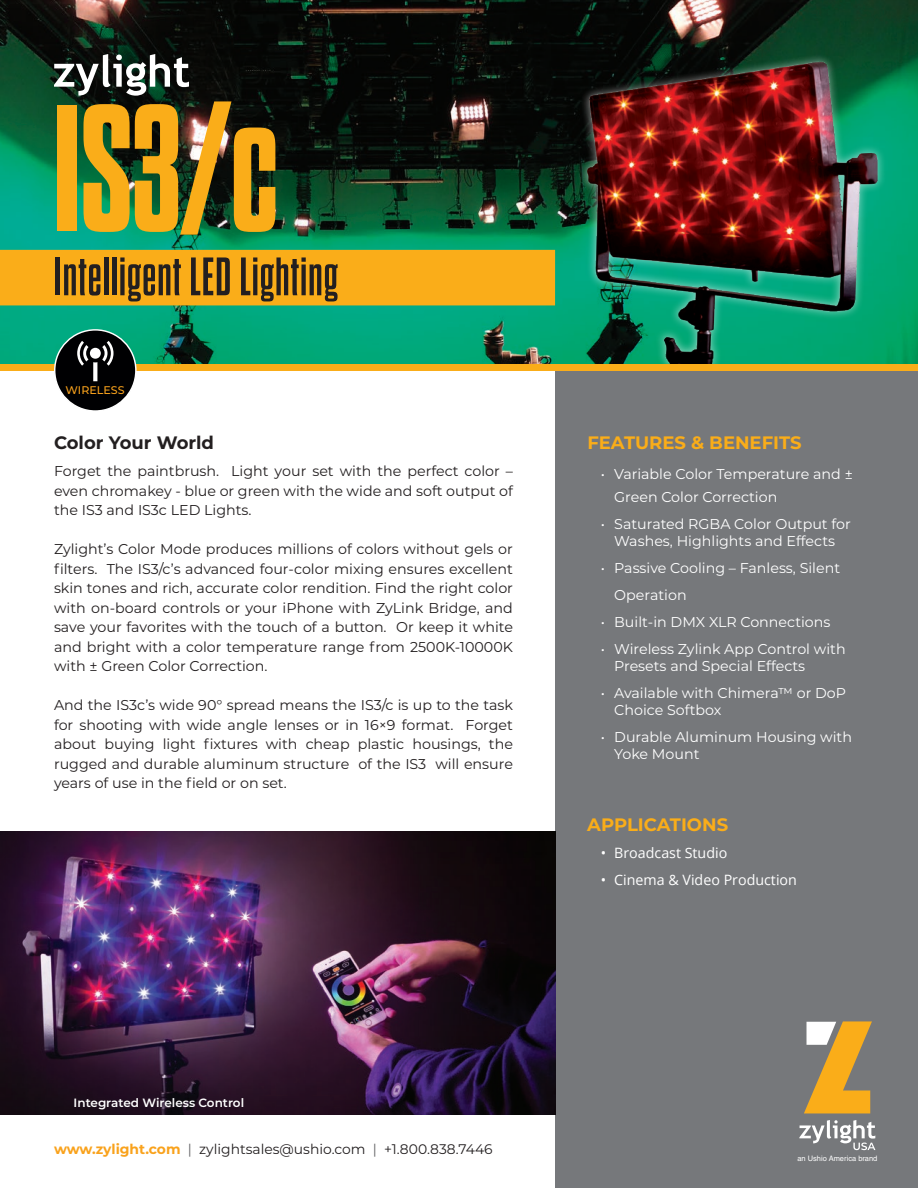
<style>
.page{position:relative;width:918px;height:1188px;background:#fff}
.page>*{position:absolute;margin:0;border:0;box-sizing:border-box;transform-origin:0 0}
.t1{font:700 expanded 180px "Dharma Gothic M";color:#faad19}
.t2{font:700 54px "Dharma Gothic M";letter-spacing:.025em;color:#231f20}
.t3{font:700 18px "Montserrat";color:#faad19}
.t4{font:700 18px "Montserrat";color:#231f20}
.t5{font:14.25px/19.5px "Montserrat";color:#231f20;text-align:justify}
.t6{font:14.25px/17.1px "Montserrat";color:#fff}
.t7{font:14.25px "Open Sans";color:#fff}
.t8{font:13.8px "Montserrat";color:#231f20}
.t9{font:600 12px "Montserrat";color:#fff}
.t10{font:500 11.1px "Montserrat";color:#f9a21c}
.t11{font:7.5px "Helvetica LT Std";color:#fff}
.s1{font-weight:700;color:#f9a21c}
.s2{color:#636366}
</style>
<div class="page">
<img style="left:0;top:0;width:918px;height:364px">
<div style="left:578px;top:53px;width:309px;height:321px;background:#fff;opacity:.5"></div>
<img style="left:585px;top:60px;width:297px;height:304px">
<div style="left:555px;top:367px;width:363px;height:821px;background:#76787b"></div>
<div style="left:0;top:250px;width:555px;height:55px;background:#faad19"></div>
<div style="left:0;top:364px;width:918px;height:7px;background:#faad19"></div>
<div style="left:55px;top:330px;width:81px;height:81px;background:#000002;border-radius:50%"></div>
<div style="left:54px;top:329px;width:83px;height:83px;border:1px solid #fff;border-radius:50%"></div>
<svg style="left:77px;top:341px;width:37px;height:40px"></svg>
<svg style="left:54px;top:54px;width:135px;height:42px"></svg>
<svg style="left:804px;top:1021px;width:68px;height:92px"></svg>
<svg style="left:799px;top:1120px;width:76px;height:30px"></svg>
<img style="left:0;top:831px;width:555px;height:284px">
<p class="t1" style="left:54px;top:81px;width:226px">IS3/c</p>
<p class="t2" style="left:54px;top:251px;width:285px">Intelligent LED Lighting</p>
<p class="t10" style="left:65px;top:383px;width:61px">WIRELESS</p>
<p class="t4" style="left:54px;top:430px;width:162px">Color Your World</p>
<p class="t5" style="left:54px;top:461px;width:461px">Forget the paintbrush. Light your set with the perfect color – even chromakey - blue or green with the wide and soft output of the IS3 and IS3c LED Lights.</p>
<p class="t5" style="left:54px;top:539px;width:461px">Zylight’s Color Mode produces millions of colors without gels or filters. The IS3/c’s advanced four-color mixing ensures excellent skin tones and rich, accurate color rendition. Find the right color with on-board controls or your iPhone with ZyLink Bridge, and save your favorites with the touch of a button. Or keep it white and bright with a color temperature range from 2500K-10000K with ± Green Color Correction.</p>
<p class="t5" style="left:54px;top:695px;width:461px">And the IS3c’s wide 90° spread means the IS3/c is up to the task for shooting with wide angle lenses or in 16×9 format. Forget about buying light fixtures with cheap plastic housings, the rugged and durable aluminum structure of the IS3 will ensure years of use in the field or on set.</p>
<p class="t3" style="left:587px;top:430px;width:216px">FEATURES &amp; BENEFITS</p>
<p class="t6" style="left:614px;top:463px;width:240px;line-height:22.5px;text-indent:-14px">• Variable Color Temperature and ±<br>Green Color Correction</p>
<p class="t6" style="left:601px;top:515px;width:252px;text-align:center">• Saturated RGBA Color Output for<br>Washes, Highlights and Effects</p>
<p class="t6" style="left:614px;top:554px;width:227px;line-height:27px;text-indent:-14px">• Passive Cooling – Fanless, Silent<br>Operation</p>
<p class="t6" style="left:601px;top:613px;width:231px">• Built-in DMX XLR Connections</p>
<p class="t6" style="left:614px;top:640px;width:233px;text-indent:-14px">• Wireless Zylink App Control with<br>Presets and Special Effects</p>
<p class="t6" style="left:614px;top:684px;width:233px;text-indent:-14px">• Available with Chimera™ or DoP<br>Choice Softbox</p>
<p class="t6" style="left:614px;top:728px;width:239px;text-indent:-14px">• Durable Aluminum Housing with<br>Yoke Mount</p>
<p class="t3" style="left:587px;top:811px;width:142px">APPLICATIONS</p>
<p class="t7" style="left:601px;top:843px;width:128px">• Broadcast Studio</p>
<p class="t7" style="left:601px;top:870px;width:198px">• Cinema &amp; Video Production</p>
<p class="t9" style="left:74px;top:1094px;width:172px">Integrated Wireless Control</p>
<p class="t8" style="left:54px;top:1140px;width:440px"><span class="s1">www.zylight.com</span> <span class="s2">|</span> zylightsales@ushio.com <span class="s2">|</span> +1.800.838.7446</p>
<p class="t11" style="left:797px;top:1154px;width:82px">an Ushio America brand</p>
</div>
